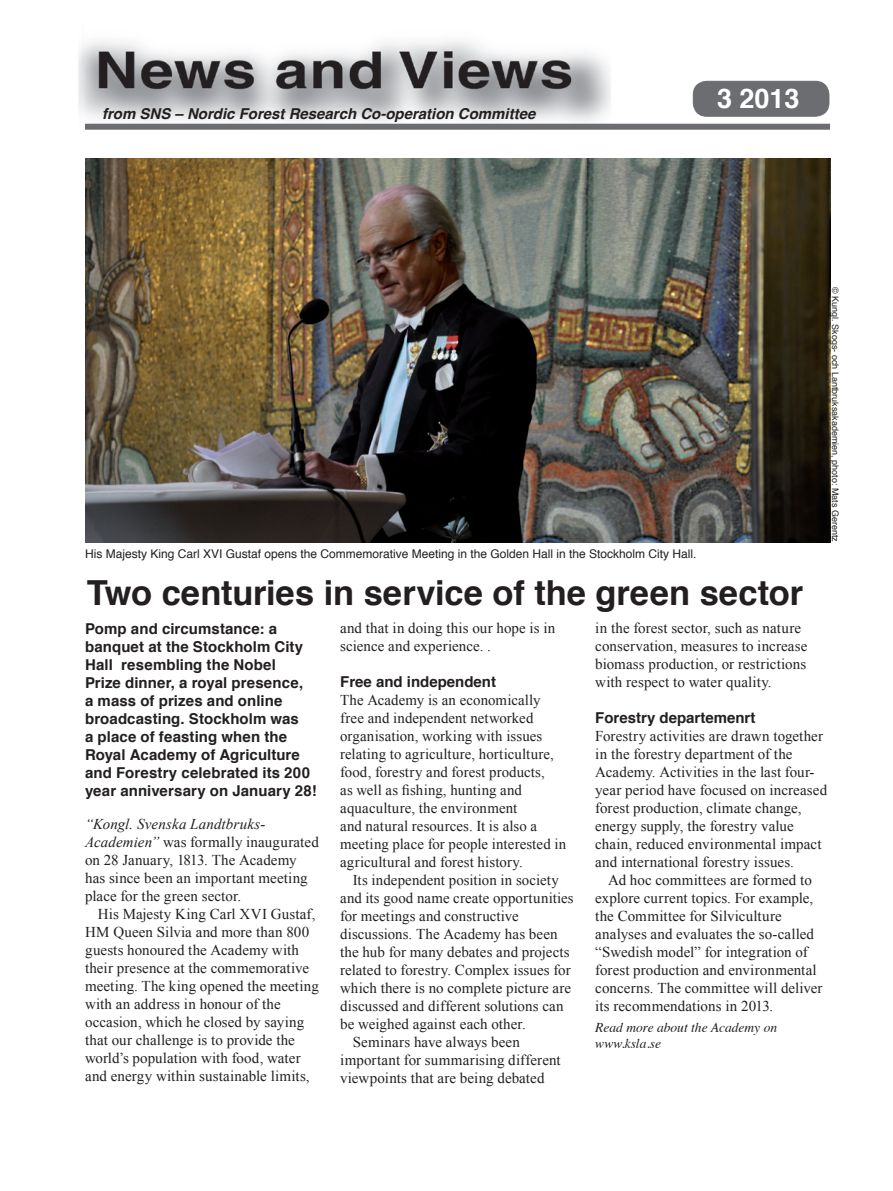
<style>
.page{position:relative;width:893px;height:1191px;background:#fff}
.page>*{position:absolute;margin:0;border:0;box-sizing:border-box;transform-origin:0 0}
.t1{font:700 34.5px "Helvetica";letter-spacing:-.005em;color:#231f20}
.t2{font:700 27px "Helvetica";color:#fff}
.t3{font:15px/18px "Times New Roman";letter-spacing:.005em;color:#231f20}
.t4{font:700 15px/18px "Helvetica";letter-spacing:.005em;color:#231f20}
.t5{font:italic 700 15px "Helvetica";color:#231f20}
.t6{font:italic 13.5px/16.2px "Times";color:#231f20}
.t7{font:12px "Helvetica";color:#231f20}
.t8{font:9px "Helvetica";color:#231f20}
.s1{font-style:italic}
</style>
<div class="page">
<img style="left:78px;top:40px;width:585px;height:84px">
<div style="left:85px;top:124px;width:745px;height:6px;background:#6c6d70"></div>
<div style="left:693px;top:81px;width:136px;height:35px;background:#6c6d70;border-radius:13px"></div>
<div style="left:693px;top:81px;width:136px;height:35px;border:1px solid #6c6d70;border-radius:13px"></div>
<img style="left:85px;top:158px;width:745px;height:384px">
<p class="t5" style="left:102px;top:102px;width:435px">from SNS – Nordic Forest Research Co-operation Committee</p>
<h2 class="t2" style="left:717px;top:77px;width:84px">3 2013</h2>
<p class="t7" style="left:85px;top:544px;width:613px">His Majesty King Carl XVI Gustaf opens the Commemorative Meeting in the Golden Hall in the Stockholm City Hall.</p>
<p class="t8" style="left:842px;top:287px;width:256px;rotate:90deg">© Kungl. Skogs- och Lantbruksakademien, photo: Mats Gerentz</p>
<h1 class="t1" style="left:87px;top:565px;width:718px">Two centuries in service of the green sector</h1>
<p class="t4" style="left:85px;top:620px;width:233px">Pomp and circumstance: a banquet at the Stockholm City<br>Hall resembling the Nobel<br>Prize dinner, a royal presence,<br>a mass of prizes and online broadcasting. Stockholm was<br>a place of feasting when the<br>Royal Academy of Agriculture and Forestry celebrated its 200 year anniversary on January 28!</p>
<p class="t3" style="left:85px;top:814px;width:235px"><span class="s1">“Kongl. Svenska Landtbruks-<br>Academien”</span> was formally inaugurated on 28 January, 1813. The Academy has since been an important meeting place for the green sector.</p>
<p class="t3" style="left:85px;top:904px;width:235px;text-indent:13px">His Majesty King Carl XVI Gustaf, HM Queen Silvia and more than 800 guests honoured the Academy with their presence at the commemorative meeting. The king opened the meeting with an address in honour of the occasion, which he closed by saying that our challenge is to provide the world’s population with food, water and energy within sustainable limits,</p>
<p class="t3" style="left:340px;top:619px;width:217px">and that in doing this our hope is in science and experience. .</p>
<p class="t4" style="left:340px;top:673px;width:157px">Free and independent</p>
<p class="t3" style="left:340px;top:691px;width:228px">The Academy is an economically free and independent networked organisation, working with issues relating to agriculture, horticulture, food, forestry and forest products,<br>as well as fishing, hunting and aquaculture, the environment<br>and natural resources. It is also a meeting place for people interested in agricultural and forest history.</p>
<p class="t3" style="left:353px;top:871px;width:207px">Its independent position in society</p>
<p class="t3" style="left:340px;top:889px;width:235px">and its good name create opportunities</p>
<p class="t3" style="left:340px;top:907px;width:180px">for meetings and constructive</p>
<p class="t3" style="left:340px;top:925px;width:219px">discussions. The Academy has been</p>
<p class="t3" style="left:340px;top:943px;width:231px">the hub for many debates and projects</p>
<p class="t3" style="left:340px;top:961px;width:232px">related to forestry. Complex issues for</p>
<p class="t3" style="left:340px;top:979px;width:233px">which there is no complete picture are</p>
<p class="t3" style="left:340px;top:997px;width:225px">discussed and different solutions can</p>
<p class="t3" style="left:340px;top:1015px;width:187px">be weighed against each other.</p>
<p class="t3" style="left:353px;top:1033px;width:168px">Seminars have always been</p>
<p class="t3" style="left:340px;top:1051px;width:222px">important for summarising different</p>
<p class="t3" style="left:340px;top:1069px;width:206px">viewpoints that are being debated</p>
<p class="t3" style="left:595px;top:619px;width:214px">in the forest sector, such as nature conservation, measures to increase biomass production, or restrictions with respect to water quality.</p>
<p class="t4" style="left:595px;top:709px;width:162px">Forestry departemenrt</p>
<p class="t3" style="left:595px;top:727px;width:233px">Forestry activities are drawn together in the forestry department of the Academy. Activities in the last four&shy;year period have focused on increased forest production, climate change, energy supply, the forestry value chain, reduced environmental impact and international forestry issues.</p>
<p class="t3" style="left:595px;top:871px;width:229px;text-indent:13px">Ad hoc committees are formed to explore current topics. For example, the Committee for Silviculture analyses and evaluates the so-called “Swedish model” for integration of forest production and environmental concerns. The committee will deliver its recommendations in 2013.</p>
<p class="t6" style="left:595px;top:1018px;width:183px">Read more about the Academy on www.ksla.se</p>
</div>
